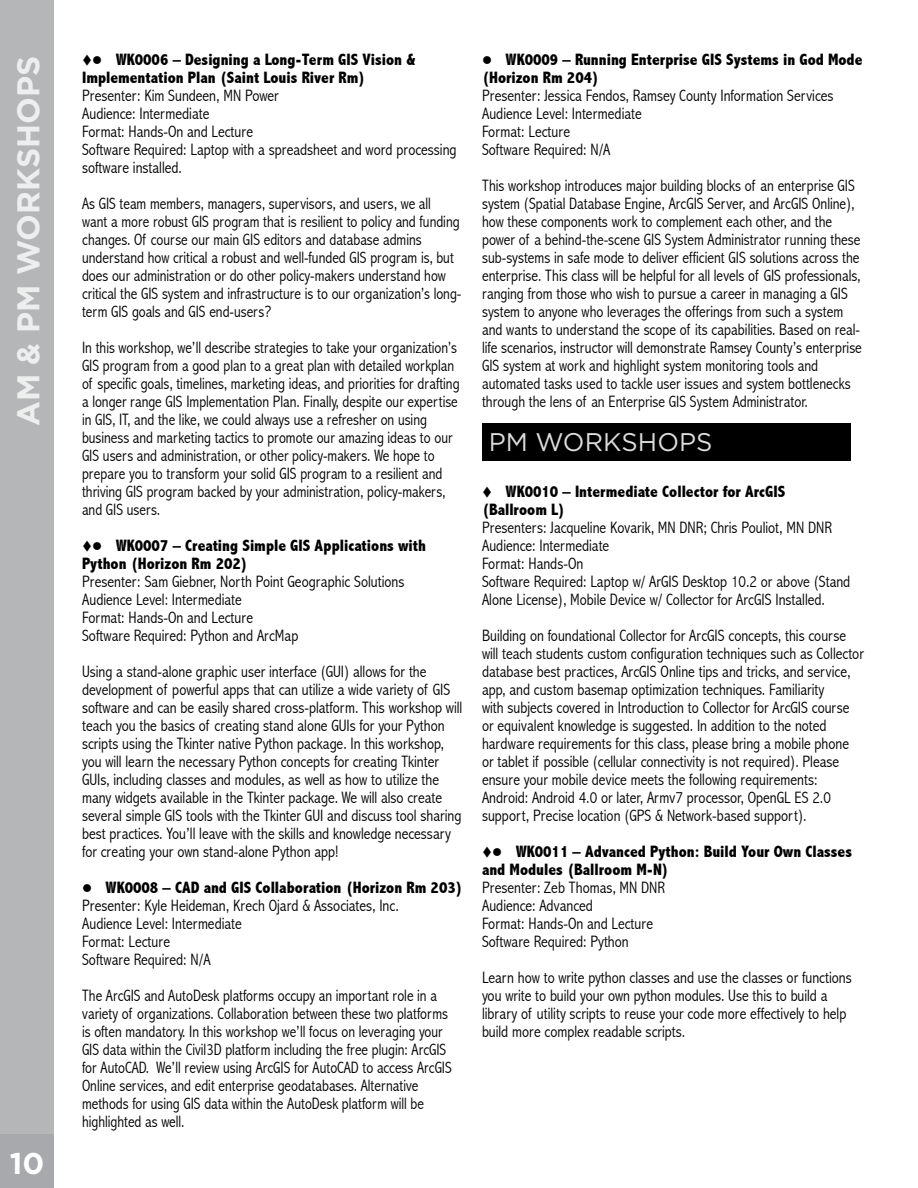
<style>
.page{position:relative;width:918px;height:1188px;background:#fff}
.page>*{position:absolute;margin:0;border:0;box-sizing:border-box;transform-origin:0 0}
.t1{font:700 31.5px "Gotham";color:#edeeee}
.t2{font:700 30px "Gotham";color:#fff}
.t3{font:25.5px "Gotham";letter-spacing:.005em;color:#dcddde}
.t4{font:300 condensed 16.5px/18px "Abadi";color:#000}
.t5{font:800 condensed 16.5px/18px "Abadi";color:#000}
.s1{font-weight:800}
</style>
<div class="page">
<div style="left:0;top:1134px;width:54px;height:54px;background:#a7a9ac"></div>
<div style="left:0;top:0;width:54px;height:1134px;background:#b4b6b8"></div>
<div style="left:482px;top:424px;width:369px;height:37px;background:#000"></div>
<h1 class="t1" style="left:8px;top:426px;width:372px;rotate:-90deg">AM &amp; PM WORKSHOPS</h1>
<h2 class="t2" style="left:10px;top:1144px;width:36px">10</h2>
<p class="t5" style="left:82px;top:51px;width:335px">▼● WK0006 – Designing a Long-Term GIS Vision &amp;<br>Implementation Plan (Saint Louis River Rm)</p>
<p class="t4" style="left:82px;top:87px;width:376px">Presenter: Kim Sundeen, MN Power<br>Audience: Intermediate<br>Format: Hands-On and Lecture<br>Software Required: Laptop with a spreadsheet and word processing software installed.</p>
<p class="t4" style="left:82px;top:195px;width:381px">As GIS team members, managers, supervisors, and users, we all<br>want a more robust GIS program that is resilient to policy and funding changes. Of course our main GIS editors and database admins understand how critical a robust and well-funded GIS program is, but does our administration or do other policy-makers understand how critical the GIS system and infrastructure is to our organization’s long&shy;term GIS goals and GIS end-users?</p>
<p class="t4" style="left:82px;top:339px;width:379px">In this workshop, we’ll describe strategies to take your organization’s GIS program from a good plan to a great plan with detailed workplan of specific goals, timelines, marketing ideas, and priorities for drafting a longer range GIS Implementation Plan. Finally, despite our expertise in GIS, IT, and the like, we could always use a refresher on using business and marketing tactics to promote our amazing ideas to our GIS users and administration, or other policy-makers. We hope to prepare you to transform your solid GIS program to a resilient and thriving GIS program backed by your administration, policy-makers, and GIS users.</p>
<p class="t5" style="left:82px;top:537px;width:346px">▼● WK0007 – Creating Simple GIS Applications with<br>Python (Horizon Rm 202)</p>
<p class="t4" style="left:82px;top:573px;width:324px">Presenter: Sam Giebner, North Point Geographic Solutions Audience Level: Intermediate<br>Format: Hands-On and Lecture<br>Software Required: Python and ArcMap</p>
<p class="t4" style="left:82px;top:663px;width:382px">Using a stand-alone graphic user interface (GUI) allows for the development of powerful apps that can utilize a wide variety of GIS software and can be easily shared cross-platform. This workshop will teach you the basics of creating stand alone GUIs for your Python scripts using the Tkinter native Python package. In this workshop, you will learn the necessary Python concepts for creating Tkinter GUIs, including classes and modules, as well as how to utilize the many widgets available in the Tkinter package. We will also create several simple GIS tools with the Tkinter GUI and discuss tool sharing best practices. You’ll leave with the skills and knowledge necessary for creating your own stand-alone Python app!</p>
<p class="t4" style="left:82px;top:879px;width:382px">● <span class="s1">WK0008 – CAD and GIS Collaboration (Horizon Rm 203)<br></span>Presenter: Kyle Heideman, Krech Ojard &amp; Associates, Inc.<br>Audience Level: Intermediate<br>Format: Lecture<br>Software Required: N/A</p>
<p class="t4" style="left:82px;top:987px;width:371px">The ArcGIS and AutoDesk platforms occupy an important role in a variety of organizations. Collaboration between these two platforms is often mandatory. In this workshop we’ll focus on leveraging your GIS data within the Civil3D platform including the free plugin: ArcGIS for AutoCAD. We’ll review using ArcGIS for AutoCAD to access ArcGIS Online services, and edit enterprise geodatabases. Alternative methods for using GIS data within the AutoDesk platform will be highlighted as well.</p>
<p class="t5" style="left:482px;top:51px;width:382px">● WK0009 – Running Enterprise GIS Systems in God Mode (Horizon Rm 204)</p>
<p class="t4" style="left:482px;top:87px;width:353px">Presenter: Jessica Fendos, Ramsey County Information Services Audience Level: Intermediate<br>Format: Lecture<br>Software Required: N/A</p>
<p class="t4" style="left:482px;top:177px;width:381px">This workshop introduces major building blocks of an enterprise GIS system (Spatial Database Engine, ArcGIS Server, and ArcGIS Online), how these components work to complement each other, and the power of a behind-the-scene GIS System Administrator running these sub-systems in safe mode to deliver efficient GIS solutions across the enterprise. This class will be helpful for all levels of GIS professionals, ranging from those who wish to pursue a career in managing a GIS system to anyone who leverages the offerings from such a system and wants to understand the scope of its capabilities. Based on real&shy;life scenarios, instructor will demonstrate Ramsey County’s enterprise GIS system at work and highlight system monitoring tools and automated tasks used to tackle user issues and system bottlenecks through the lens of an Enterprise GIS System Administrator.</p>
<h3 class="t3" style="left:489px;top:425px;width:225px">PM WORKSHOPS</h3>
<p class="t5" style="left:482px;top:483px;width:305px">▼ WK0010 – Intermediate Collector for ArcGIS (Ballroom L)</p>
<p class="t4" style="left:482px;top:519px;width:370px">Presenters: Jacqueline Kovarik, MN DNR; Chris Pouliot, MN DNR Audience: Intermediate<br>Format: Hands-On<br>Software Required: Laptop w/ ArGIS Desktop 10.2 or above (Stand Alone License), Mobile Device w/ Collector for ArcGIS Installed.</p>
<p class="t4" style="left:482px;top:627px;width:383px">Building on foundational Collector for ArcGIS concepts, this course will teach students custom configuration techniques such as Collector database best practices, ArcGIS Online tips and tricks, and service, app, and custom basemap optimization techniques. Familiarity<br>with subjects covered in Introduction to Collector for ArcGIS course or equivalent knowledge is suggested. In addition to the noted hardware requirements for this class, please bring a mobile phone or tablet if possible (cellular connectivity is not required). Please ensure your mobile device meets the following requirements:<br>Android: Android 4.0 or later, Armv7 processor, OpenGL ES 2.0 support, Precise location (GPS &amp; Network-based support).</p>
<p class="t5" style="left:482px;top:843px;width:372px">▼● WK0011 – Advanced Python: Build Your Own Classes and Modules (Ballroom M-N)</p>
<p class="t4" style="left:482px;top:879px;width:185px">Presenter: Zeb Thomas, MN DNR<br>Audience: Advanced<br>Format: Hands-On and Lecture<br>Software Required: Python</p>
<p class="t4" style="left:482px;top:969px;width:371px">Learn how to write python classes and use the classes or functions you write to build your own python modules. Use this to build a library of utility scripts to reuse your code more effectively to help build more complex readable scripts.</p>
</div>
